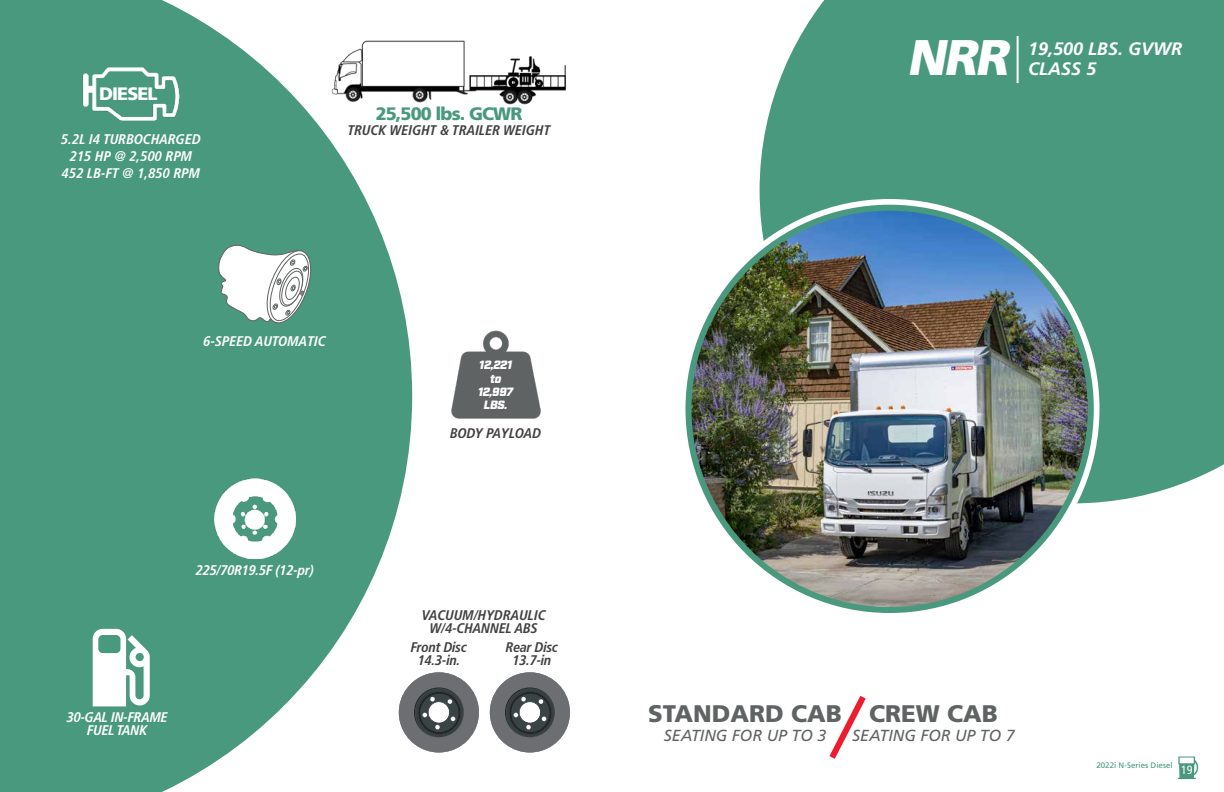
<style>
.page{position:relative;width:1224px;height:792px;background:#fff}
.page>*{position:absolute;margin:0;border:0;box-sizing:border-box;transform-origin:0 0}
.t1{font:italic 900 50px "Frutiger LT Std";color:#fff}
.t2{font:900 24px "Frutiger LT Std";color:#606363}
.t3{font:italic 700 18px/20px "Frutiger LT Std";color:#fff}
.t4{font:900 18px "Frutiger LT Std";letter-spacing:-.05em;color:#49997e}
.t5{font:900 18px "Frutiger LT Std";letter-spacing:-.05em;color:#fff}
.t6{font:italic 16px "Frutiger LT Std";color:#606363}
.t7{font:italic 700 condensed 14px/13px "Frutiger LT Std";color:#414042;text-align:center}
.t8{font:italic 700 condensed 14px/16.8px "Frutiger LT Std";color:#fff;text-align:center}
.t9{font:italic 700 condensed 14px/13px "Frutiger LT Std";letter-spacing:-.02em;color:#fff;text-align:center}
.t10{font:italic 700 condensed 14px "Frutiger LT Std";letter-spacing:-.02em;color:#414042}
.t11{font:italic 900 12px/13.2px "Industry";letter-spacing:-.025em;color:#fff;text-align:center}
.t12{font:condensed 12px "Frutiger LT Std";color:#fff}
.t13{font:8px "Frutiger LT Std";color:#49997e}
</style>
<div class="page">
<svg style="left:1178px;top:757px;width:20px;height:22px"></svg>
<img style="left:412px;top:40px;width:154px;height:64px">
<svg style="left:829px;top:695px;width:37px;height:64px"></svg>
<svg style="left:0;top:0;width:412px;height:792px;fill:#49997e"></svg>
<svg style="left:93px;top:629px;width:57px;height:77px"></svg>
<img style="left:80px;top:60px;width:102px;height:68px">
<svg style="left:217px;top:244px;width:98px;height:81px"></svg>
<img style="left:214px;top:479px;width:81px;height:80px">
<div style="left:760px;top:0;width:464px;height:503px;background:#49997e"></div>
<img style="left:688px;top:208px;width:403px;height:402px;border-radius:201px">
<hr style="left:1017px;top:36px;width:2px;height:47px;background:#fff">
<svg style="left:399px;top:672px;width:80px;height:80px"></svg>
<svg style="left:489px;top:672px;width:81px;height:80px"></svg>
<img style="left:451px;top:330px;width:90px;height:89px">
<p class="t5" style="left:99px;top:83px;width:60px">DIESEL</p>
<p class="t8" style="left:61px;top:131px;width:141px">5.2L I4 TURBOCHARGED<br>215 HP @ 2,500 RPM<br>452 LB-FT @ 1,850 RPM</p>
<p class="t4" style="left:376px;top:103px;width:148px">25,500 lbs. GCWR</p>
<p class="t7" style="left:348px;top:124px;width:204px">TRUCK WEIGHT &amp; TRAILER WEIGHT</p>
<p class="t8" style="left:204px;top:332px;width:124px">6-SPEED AUTOMATIC</p>
<p class="t9" style="left:196px;top:563px;width:120px">225/70R19.5F (12-pr)</p>
<p class="t9" style="left:67px;top:711px;width:103px">30-GAL IN-FRAME<br>FUEL TANK</p>
<p class="t11" style="left:478px;top:359px;width:37px">12,221 to<br>12,997<br>LBS.</p>
<p class="t7" style="left:450px;top:426px;width:93px">BODY PAYLOAD</p>
<p class="t7" style="left:422px;top:608px;width:126px">VACUUM/HYDRAULIC<br>W/4-CHANNEL ABS</p>
<p class="t10" style="left:411px;top:639px;width:58px">Front Disc</p>
<p class="t10" style="left:506px;top:639px;width:54px">Rear Disc</p>
<p class="t7" style="left:418px;top:653px;width:44px">14.3-in.</p>
<p class="t7" style="left:512px;top:653px;width:41px">13.7-in</p>
<h1 class="t1" style="left:906px;top:28px;width:114px">NRR</h1>
<p class="t3" style="left:1028px;top:39px;width:156px">19,500 LBS. GVWR<br>CLASS 5</p>
<h2 class="t2" style="left:648px;top:699px;width:195px">STANDARD CAB</h2>
<p class="t6" style="left:664px;top:727px;width:164px">SEATING FOR UP TO 3</p>
<h2 class="t2" style="left:869px;top:699px;width:130px">CREW CAB</h2>
<p class="t6" style="left:852px;top:726px;width:164px">SEATING FOR UP TO 7</p>
<p class="t13" style="left:1096px;top:761px;width:78px">2022i N-Series Diesel</p>
<p class="t12" style="left:1181px;top:763px;width:13px">19</p>
</div>
